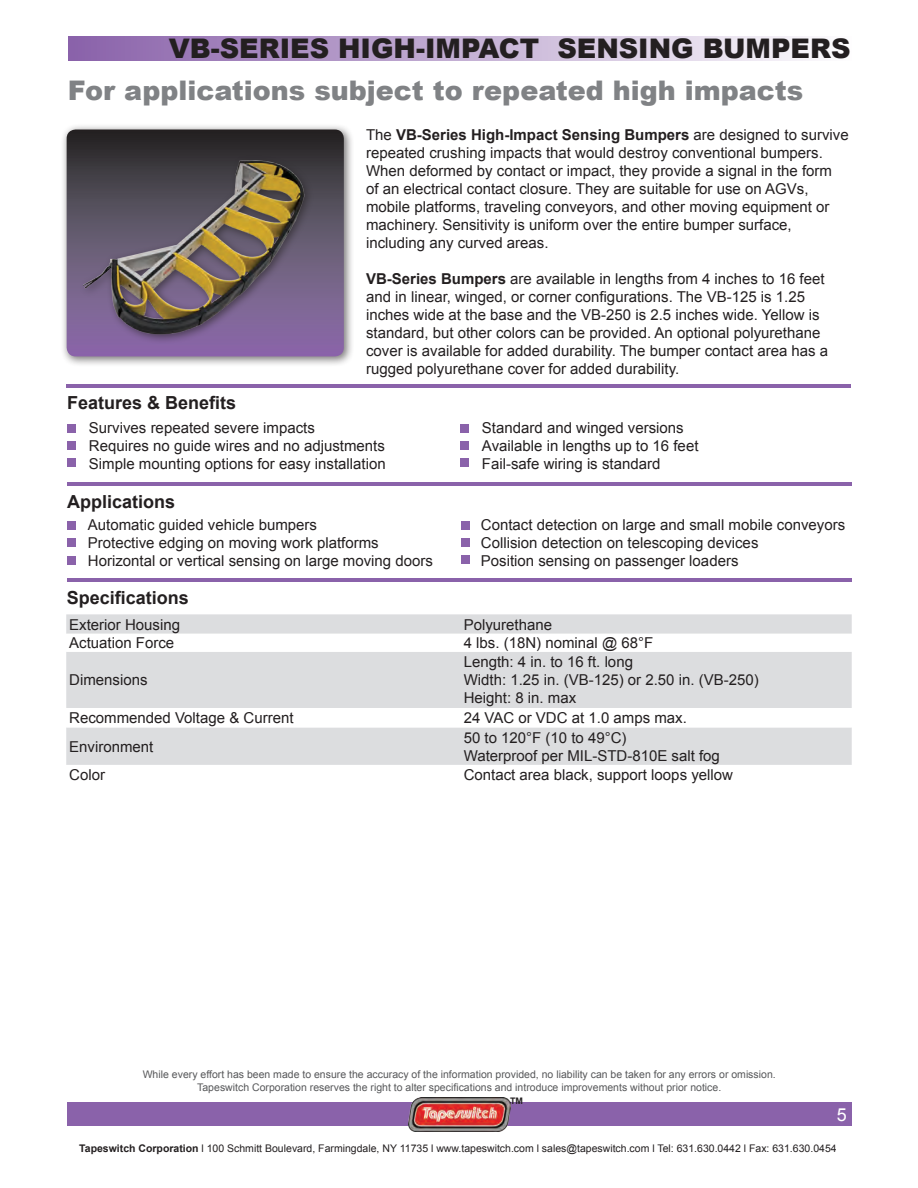
<style>
.page{position:relative;width:918px;height:1188px;background:#fff}
.page>*{position:absolute;margin:0;border:0;box-sizing:border-box;transform-origin:0 0}
.t1{font:900 27px "Arial";color:#808285}
.t2{font:900 27px "Arial";color:#231f20}
.t3{font:700 18px "Arial";color:#231f20}
.t4{font:18px "Arial";color:#fff}
.t5{font:15px/18px "Arial";color:#231f20}
.t6{font:10.5px/12.6px "Arial";color:#57585a;text-align:center}
.t7{font:10.5px "Arial";color:#231f20}
.t8{font:700 9px "Arial";color:#231f20}
.s1{font-weight:700}
</style>
<div class="page">
<div style="left:69px;top:36px;width:783px;height:25px;background:linear-gradient(to right,#8961aa,#fefdfe)"></div>
<div style="left:66px;top:614px;width:786px;height:94px;background:#dcdddf"></div>
<svg style="left:66px;top:634px;width:786px;height:18px"></svg>
<div style="left:66px;top:727px;width:786px;height:38px;background:#dcdddf"></div>
<div style="left:67px;top:1103px;width:785px;height:23px;background:#8a62aa"></div>
<img style="left:409px;top:1097px;width:101px;height:35px">
<div style="left:61px;top:123px;width:293px;height:244px;background:#231f20;opacity:.6"></div>
<img style="left:67px;top:130px;width:277px;height:226px">
<hr style="left:66px;top:385px;width:785px;height:3px;background:#8a62aa">
<hr style="left:67px;top:482px;width:785px;height:3px;background:#8a62aa">
<hr style="left:67px;top:578px;width:785px;height:3px;background:#8a62aa">
<div style="left:67px;top:424px;width:9px;height:9px;background:#8a62aa"></div>
<div style="left:67px;top:441px;width:9px;height:9px;background:#8a62aa"></div>
<div style="left:67px;top:458px;width:9px;height:9px;background:#8a62aa"></div>
<div style="left:460px;top:424px;width:9px;height:9px;background:#8a62aa"></div>
<div style="left:460px;top:441px;width:9px;height:9px;background:#8a62aa"></div>
<div style="left:460px;top:458px;width:9px;height:9px;background:#8a62aa"></div>
<div style="left:461px;top:521px;width:9px;height:9px;background:#8a62aa"></div>
<div style="left:461px;top:538px;width:9px;height:9px;background:#8a62aa"></div>
<div style="left:461px;top:555px;width:9px;height:9px;background:#8a62aa"></div>
<div style="left:67px;top:521px;width:9px;height:9px;background:#8a62aa"></div>
<div style="left:67px;top:538px;width:9px;height:9px;background:#8a62aa"></div>
<div style="left:67px;top:556px;width:9px;height:9px;background:#8a62aa"></div>
<h1 class="t2" style="left:169px;top:29px;width:683px">VB-SERIES HIGH-IMPACT SENSING BUMPERS</h1>
<h1 class="t1" style="left:68px;top:71px;width:737px">For applications subject to repeated high impacts</h1>
<p class="t5" style="left:366px;top:125px;width:484px">The <span class="s1">VB-Series High-Impact Sensing Bumpers</span> are designed to survive repeated crushing impacts that would destroy conventional bumpers.<br>When deformed by contact or impact, they provide a signal in the form<br>of an electrical contact closure. They are suitable for use on AGVs, mobile platforms, traveling conveyors, and other moving equipment or machinery. Sensitivity is uniform over the entire bumper surface, including any curved areas.</p>
<p class="t5" style="left:366px;top:269px;width:464px"><span class="s1">VB-Series Bumpers</span> are available in lengths from 4 inches to 16 feet and in linear, winged, or corner configurations. The VB-125 is 1.25 inches wide at the base and the VB-250 is 2.5 inches wide. Yellow is standard, but other colors can be provided. An optional polyurethane cover is available for added durability. The bumper contact area has a rugged polyurethane cover for added durability.</p>
<p class="t3" style="left:67px;top:391px;width:171px">Features &amp; Benefits</p>
<p class="t5" style="left:89px;top:419px;width:298px">Survives repeated severe impacts<br>Requires no guide wires and no adjustments<br>Simple mounting options for easy installation</p>
<p class="t3" style="left:67px;top:489px;width:110px">Applications</p>
<p class="t5" style="left:88px;top:516px;width:347px">Automatic guided vehicle bumpers<br>Protective edging on moving work platforms<br>Horizontal or vertical sensing on large moving doors</p>
<p class="t5" style="left:482px;top:419px;width:218px">Standard and winged versions<br>Available in lengths up to 16 feet<br>Fail-safe wiring is standard</p>
<p class="t5" style="left:481px;top:516px;width:366px">Contact detection on large and small mobile conveyors<br>Collision detection on telescoping devices<br>Position sensing on passenger loaders</p>
<p class="t3" style="left:67px;top:586px;width:124px">Specifications</p>
<p class="t5" style="left:69px;top:615px;width:112px">Exterior Housing</p>
<p class="t5" style="left:464px;top:615px;width:90px">Polyurethane</p>
<p class="t5" style="left:69px;top:634px;width:107px">Actuation Force</p>
<p class="t5" style="left:464px;top:634px;width:191px">4 lbs. (18N) nominal @ 68°F</p>
<p class="t5" style="left:69px;top:671px;width:80px">Dimensions</p>
<p class="t5" style="left:464px;top:653px;width:297px">Length: 4 in. to 16 ft. long<br>Width: 1.25 in. (VB-125) or 2.50 in. (VB-250)<br>Height: 8 in. max</p>
<p class="t5" style="left:69px;top:709px;width:226px">Recommended Voltage &amp; Current</p>
<p class="t5" style="left:464px;top:709px;width:225px">24 VAC or VDC at 1.0 amps max.</p>
<p class="t5" style="left:69px;top:738px;width:86px">Environment</p>
<p class="t5" style="left:464px;top:729px;width:258px">50 to 120°F (10 to 49°C)<br>Waterproof per MIL-STD-810E salt fog</p>
<p class="t5" style="left:69px;top:766px;width:37px">Color</p>
<p class="t5" style="left:464px;top:766px;width:271px">Contact area black, support loops yellow</p>
<p class="t6" style="left:143px;top:1068px;width:635px">While every effort has been made to ensure the accuracy of the information provided, no liability can be taken for any errors or omission.<br>Tapeswitch Corporation reserves the right to alter specifications and introduce improvements without prior notice.</p>
<p class="t8" style="left:510px;top:1095px;width:14px">TM</p>
<p class="t4" style="left:837px;top:1103px;width:12px">5</p>
<p class="t7" style="left:79px;top:1141px;width:759px"><span class="s1">Tapeswitch Corporation</span> l 100 Schmitt Boulevard, Farmingdale, NY 11735 l www.tapeswitch.com l sales@tapeswitch.com l Tel: 631.630.0442 l Fax: 631.630.0454</p>
</div>
